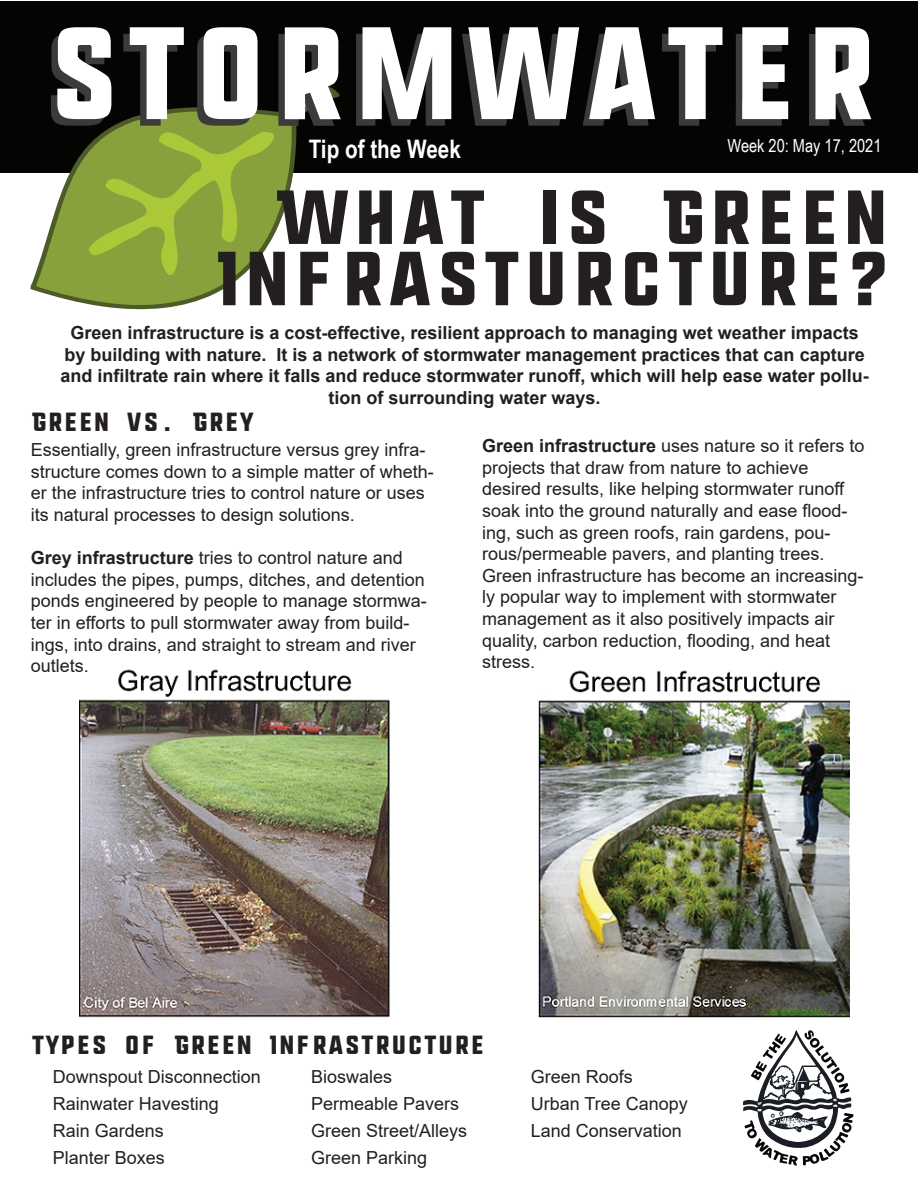
<style>
.page{position:relative;width:918px;height:1188px;background:#fff}
.page>*{position:absolute;margin:0;border:0;box-sizing:border-box;transform-origin:0 0}
.t1{font:131.25px "Montana";color:#fff}
.t2{font:76.35px/61.2px "Montana";color:#231f20;text-align:right;scale:1.04 1}
.t3{font:26.25px "Montana";color:#231f20;scale:1.04 1}
.t4{font:700 25.5px "Arial Narrow";color:#fff}
.t5{font:18px/21.6px "Arial";color:#231f20}
.t6{font:700 18px/21.6px "Arial";color:#231f20;text-align:center}
.t7{font:18px "Arial Narrow";color:#fff}
.s1{font-weight:700}
</style>
<div class="page">
<div style="left:0;top:1px;width:918px;height:172px;background:#040503"></div>
<img style="left:80px;top:669px;width:310px;height:349px">
<img style="left:538px;top:670px;width:312px;height:348px">
<svg style="left:30px;top:85px;width:310px;height:225px"></svg>
<svg style="left:36px;top:90px;width:296px;height:215px"></svg>
<svg style="left:88px;top:131px;width:187px;height:145px"></svg>
<svg style="left:743px;top:1030px;width:110px;height:136px"></svg>
<h1 class="t1" style="left:45px;top:13px;width:837px">STORMWATER</h1>
<h3 class="t4" style="left:309px;top:129px;width:154px">Tip of the Week</h3>
<p class="t7" style="left:727px;top:132px;width:156px">Week 20: May 17, 2021</p>
<h2 class="t2" style="left:214px;top:189px;width:654px">WHAT IS GREEN<br>INFRASTURCTURE?</h2>
<p class="t6" style="left:61px;top:322px;width:810px">Green infrastructure is a cost-effective, resilient approach to managing wet weather impacts by building with nature. It is a network of stormwater management practices that can capture and infiltrate rain where it falls and reduce stormwater runoff, which will help ease water pollu&shy;tion of surrounding water ways.</p>
<p class="t5" style="left:31px;top:439px;width:405px">Essentially, green infrastructure versus grey infra&shy;structure comes down to a simple matter of wheth&shy;er the infrastructure tries to control nature or uses its natural processes to design solutions.</p>
<p class="t5" style="left:31px;top:547px;width:398px"><span class="s1">Grey infrastructure</span> tries to control nature and includes the pipes, pumps, ditches, and detention ponds engineered by people to manage stormwa&shy;ter in efforts to pull stormwater away from build&shy;ings, into drains, and straight to stream and river outlets.</p>
<h3 class="t3" style="left:31px;top:410px;width:216px">GREEN VS. GREY</h3>
<p class="t5" style="left:482px;top:435px;width:384px"><span class="s1">Green infrastructure</span> uses nature so it refers to projects that draw from nature to achieve desired results, like helping stormwater runoff soak into the ground naturally and ease flood&shy;ing, such as green roofs, rain gardens, pou&shy;rous/permeable pavers, and planting trees.<br>Green infrastructure has become an increasing&shy;ly popular way to implement with stormwater management as it also positively impacts air quality, carbon reduction, flooding, and heat stress.</p>
<h3 class="t3" style="left:31px;top:1032px;width:438px">TYPES OF GREEN INFRASTRUCTURE</h3>
<p class="t5" style="left:53px;top:1063px;width:210px;line-height:27px">Downspout Disconnection<br>Rainwater Havesting<br>Rain Gardens<br>Planter Boxes</p>
<p class="t5" style="left:311px;top:1063px;width:158px;line-height:27px">Bioswales<br>Permeable Pavers<br>Green Street/Alleys<br>Green Parking</p>
<p class="t5" style="left:531px;top:1063px;width:159px;line-height:27px">Green Roofs<br>Urban Tree Canopy<br>Land Conservation</p>
</div>
